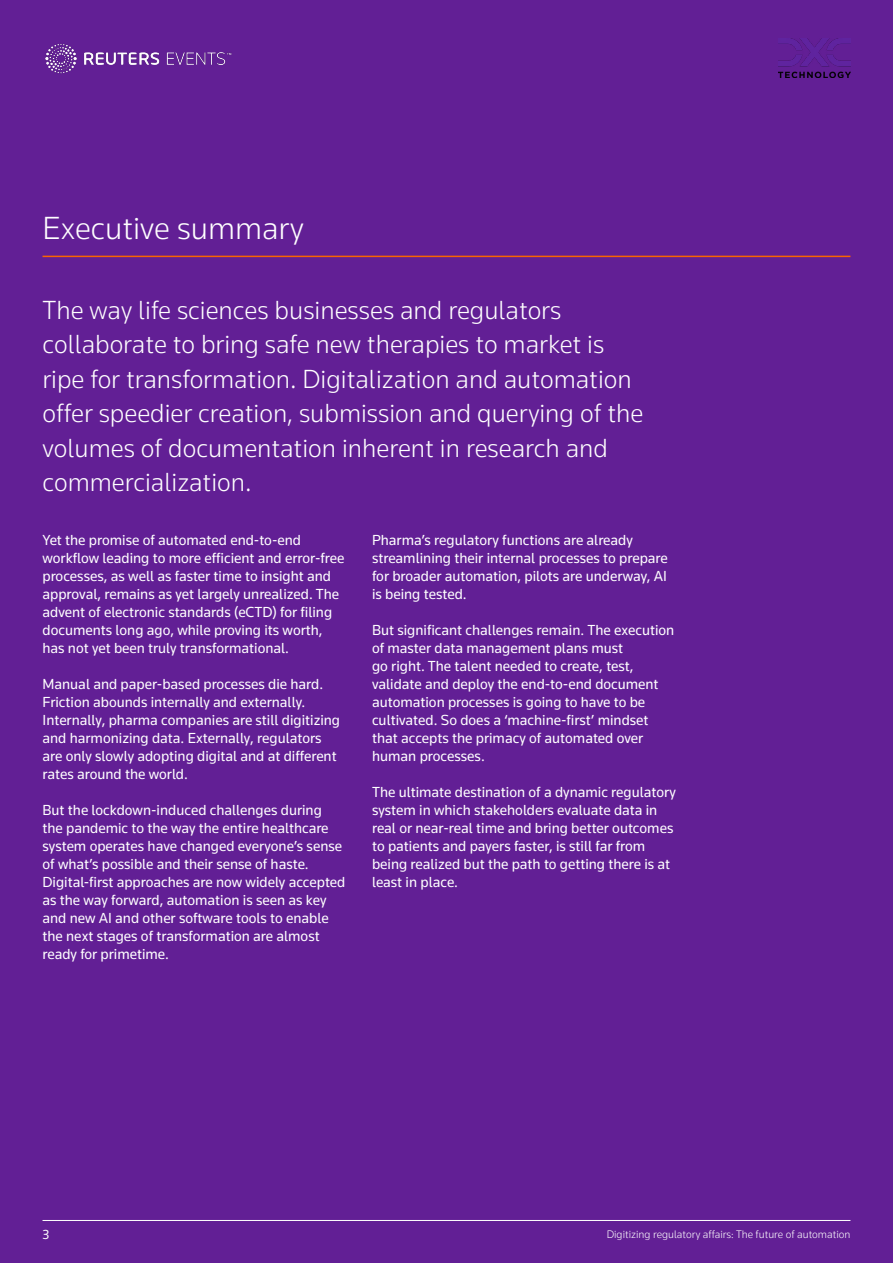
<style>
.page{position:relative;width:893px;height:1263px;background:#621f95}
.page>*{position:absolute;margin:0;border:0;box-sizing:border-box;transform-origin:0 0}
.t1{font:300 33px "Knowledge 2017";color:#fff}
.t2{font:300 27px/34.5px "Knowledge 2017";color:#fff}
.t3{font:15px/18px "Knowledge 2017";color:#fff}
.t4{font:13.5px "Knowledge 2017";color:#fff}
.t5{font:300 11.25px "Knowledge 2017";color:#fff}
</style>
<div class="page">
<img style="left:779px;top:38px;width:71px;height:39px">
<hr style="left:43px;top:1220px;width:807px;height:1px;background:#fff">
<hr style="left:43px;top:256px;width:807px;height:1px;background:#fa6400">
<img style="left:45px;top:44px;width:187px;height:30px">
<h1 class="t1" style="left:43px;top:208px;width:263px">Executive summary</h1>
<p class="t2" style="left:43px;top:292px;width:602px">The way life sciences businesses and regulators collaborate to bring safe new therapies to market is ripe for transformation. Digitalization and automation offer speedier creation, submission and querying of the volumes of documentation inherent in research and commercialization.</p>
<p class="t3" style="left:43px;top:531px;width:303px">Yet the promise of automated end-to-end workflow leading to more efficient and error-free processes, as well as faster time to insight and approval, remains as yet largely unrealized. The advent of electronic standards (eCTD) for filing documents long ago, while proving its worth, has not yet been truly transformational.</p>
<p class="t3" style="left:43px;top:675px;width:299px">Manual and paper-based processes die hard.<br>Friction abounds internally and externally.<br>Internally, pharma companies are still digitizing and harmonizing data. Externally, regulators are only slowly adopting digital and at different rates around the world.</p>
<p class="t3" style="left:43px;top:801px;width:304px">But the lockdown-induced challenges during the pandemic to the way the entire healthcare system operates have changed everyone’s sense of what’s possible and their sense of haste.<br>Digital-first approaches are now widely accepted as the way forward, automation is seen as key and new AI and other software tools to enable the next stages of transformation are almost ready for primetime.</p>
<p class="t3" style="left:372px;top:531px;width:297px">Pharma’s regulatory functions are already streamlining their internal processes to prepare for broader automation, pilots are underway, AI is being tested.</p>
<p class="t3" style="left:372px;top:621px;width:304px">But significant challenges remain. The execution of master data management plans must<br>go right. The talent needed to create, test, validate and deploy the end-to-end document automation processes is going to have to be cultivated. So does a ‘machine-first’ mindset that accepts the primacy of automated over human processes.</p>
<p class="t3" style="left:372px;top:783px;width:305px">The ultimate destination of a dynamic regulatory system in which stakeholders evaluate data in real or near-real time and bring better outcomes to patients and payers faster, is still far from being realized but the path to getting there is at least in place.</p>
<p class="t4" style="left:43px;top:1226px;width:8px">3</p>
<p class="t5" style="left:607px;top:1227px;width:245px">Digitizing regulatory affairs: The future of automation</p>
</div>
